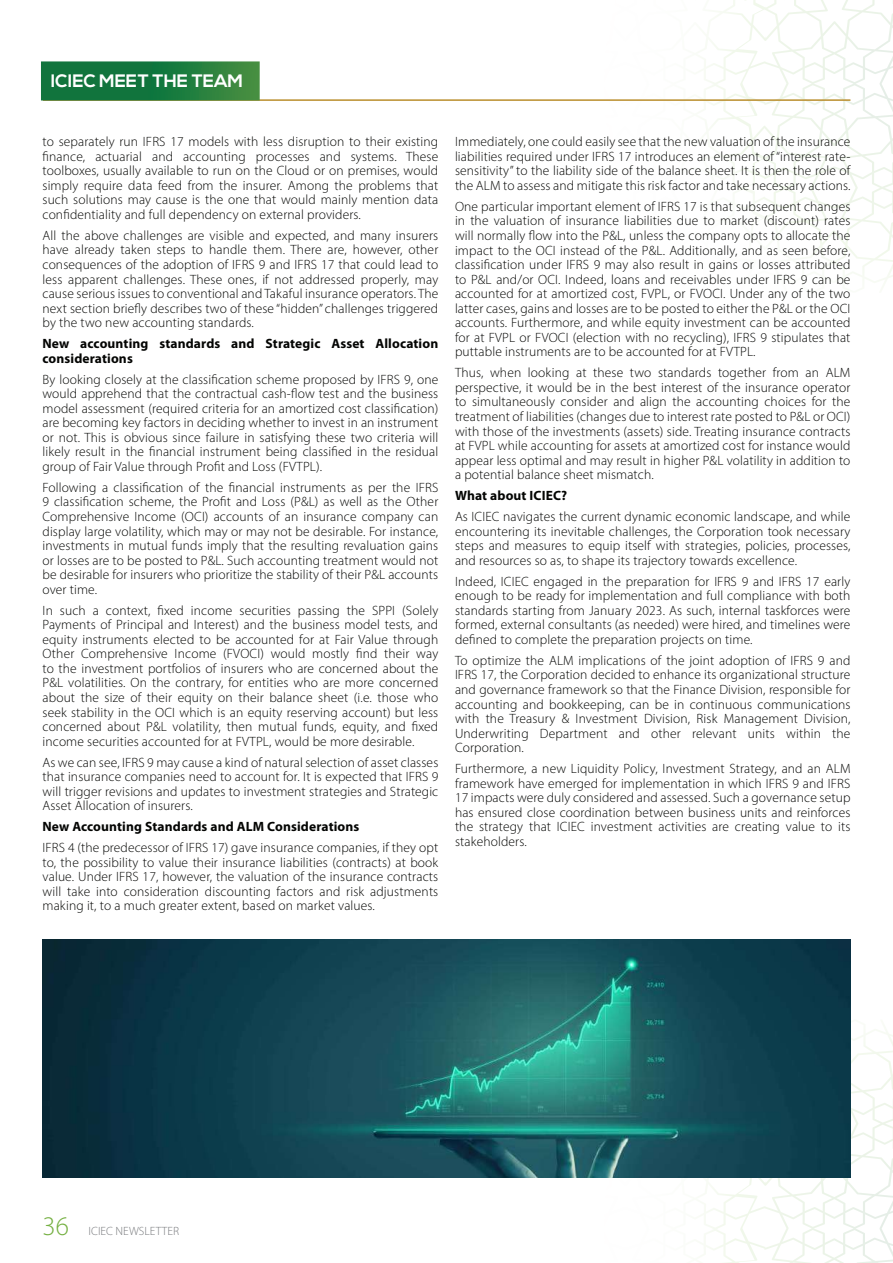
<style>
.page{position:relative;width:893px;height:1263px;background:#fff}
.page>*{position:absolute;margin:0;border:0;box-sizing:border-box;transform-origin:0 0}
.t1{font:300 27px "Myriad Pro";color:#75b042}
.t2{font:700 18px "Nexa";color:#fff}
.t3{font:300 13.5px/14.5px "Myriad Pro";letter-spacing:.01em;color:#040503;text-align:justify}
.t4{font:700 13.5px/14.5px "Myriad Pro";letter-spacing:.01em;color:#040503}
.t5{font:300 12px "Myriad Pro";color:#787a7d}
</style>
<div class="page">
<svg style="left:704px;top:0;width:189px;height:284px"></svg>
<svg style="left:704px;top:1033px;width:189px;height:230px"></svg>
<img style="left:43px;top:939px;width:807px;height:239px">
<hr style="left:43px;top:99px;width:807px;height:2px;background:#ba8e2d">
<svg style="left:41px;top:61px;width:219px;height:39px;background:#207c40"></svg>
<h2 class="t2" style="left:51px;top:70px;width:194px">ICIEC MEET THE TEAM</h2>
<p class="t3" style="left:43px;top:134px;width:397px">to separately run IFRS 17 models with less disruption to their existing finance, actuarial and accounting processes and systems. These toolboxes, usually available to run on the Cloud or on premises, would simply require data feed from the insurer. Among the problems that such solutions may cause is the one that would mainly mention data confidentiality and full dependency on external providers.</p>
<p class="t3" style="left:43px;top:228px;width:397px">All the above challenges are visible and expected, and many insurers have already taken steps to handle them. There are, however, other consequences of the adoption of IFRS 9 and IFRS 17 that could lead to less apparent challenges. These ones, if not addressed properly, may cause serious issues to conventional and Takaful insurance operators. The next section briefly describes two of these “hidden” challenges triggered by the two new accounting standards.</p>
<p class="t4" style="left:43px;top:336px;width:397px">New accounting standards and Strategic Asset Allocation considerations</p>
<p class="t3" style="left:43px;top:372px;width:397px">By looking closely at the classification scheme proposed by IFRS 9, one would apprehend that the contractual cash-flow test and the business model assessment (required criteria for an amortized cost classification) are becoming key factors in deciding whether to invest in an instrument or not. This is obvious since failure in satisfying these two criteria will likely result in the financial instrument being classified in the residual group of Fair Value through Profit and Loss (FVTPL).</p>
<p class="t3" style="left:43px;top:480px;width:397px">Following a classification of the financial instruments as per the IFRS 9 classification scheme, the Profit and Loss (P&amp;L) as well as the Other Comprehensive Income (OCI) accounts of an insurance company can display large volatility, which may or may not be desirable. For instance, investments in mutual funds imply that the resulting revaluation gains or losses are to be posted to P&amp;L. Such accounting treatment would not be desirable for insurers who prioritize the stability of their P&amp;L accounts over time.</p>
<p class="t3" style="left:43px;top:603px;width:397px">In such a context, fixed income securities passing the SPPI (Solely Payments of Principal and Interest) and the business model tests, and equity instruments elected to be accounted for at Fair Value through Other Comprehensive Income (FVOCI) would mostly find their way to the investment portfolios of insurers who are concerned about the P&amp;L volatilities. On the contrary, for entities who are more concerned about the size of their equity on their balance sheet (i.e. those who seek stability in the OCI which is an equity reserving account) but less concerned about P&amp;L volatility, then mutual funds, equity, and fixed income securities accounted for at FVTPL, would be more desirable.</p>
<p class="t3" style="left:43px;top:755px;width:397px">As we can see, IFRS 9 may cause a kind of natural selection of asset classes that insurance companies need to account for. It is expected that IFRS 9 will trigger revisions and updates to investment strategies and Strategic Asset Allocation of insurers.</p>
<p class="t4" style="left:43px;top:819px;width:318px">New Accounting Standards and ALM Considerations</p>
<p class="t3" style="left:43px;top:840px;width:397px">IFRS 4 (the predecessor of IFRS 17) gave insurance companies, if they opt to, the possibility to value their insurance liabilities (contracts) at book value. Under IFRS 17, however, the valuation of the insurance contracts will take into consideration discounting factors and risk adjustments making it, to a much greater extent, based on market values.</p>
<p class="t3" style="left:455px;top:134px;width:397px">Immediately, one could easily see that the new valuation of the insurance liabilities required under IFRS 17 introduces an element of “interest rate&shy;sensitivity” to the liability side of the balance sheet. It is then the role of the ALM to assess and mitigate this risk factor and take necessary actions.</p>
<p class="t3" style="left:455px;top:199px;width:397px">One particular important element of IFRS 17 is that subsequent changes in the valuation of insurance liabilities due to market (discount) rates will normally flow into the P&amp;L, unless the company opts to allocate the impact to the OCI instead of the P&amp;L. Additionally, and as seen before, classification under IFRS 9 may also result in gains or losses attributed to P&amp;L and/or OCI. Indeed, loans and receivables under IFRS 9 can be accounted for at amortized cost, FVPL, or FVOCI. Under any of the two latter cases, gains and losses are to be posted to either the P&amp;L or the OCI accounts. Furthermore, and while equity investment can be accounted for at FVPL or FVOCI (election with no recycling), IFRS 9 stipulates that puttable instruments are to be accounted for at FVTPL.</p>
<p class="t3" style="left:455px;top:365px;width:397px">Thus, when looking at these two standards together from an ALM perspective, it would be in the best interest of the insurance operator to simultaneously consider and align the accounting choices for the treatment of liabilities (changes due to interest rate posted to P&amp;L or OCI) with those of the investments (assets) side. Treating insurance contracts at FVPL while accounting for assets at amortized cost for instance would appear less optimal and may result in higher P&amp;L volatility in addition to a potential balance sheet mismatch.</p>
<p class="t4" style="left:455px;top:488px;width:114px">What about ICIEC?</p>
<p class="t3" style="left:455px;top:509px;width:397px">As ICIEC navigates the current dynamic economic landscape, and while encountering its inevitable challenges, the Corporation took necessary steps and measures to equip itself with strategies, policies, processes, and resources so as, to shape its trajectory towards excellence.</p>
<p class="t3" style="left:455px;top:574px;width:397px">Indeed, ICIEC engaged in the preparation for IFRS 9 and IFRS 17 early enough to be ready for implementation and full compliance with both standards starting from January 2023. As such, internal taskforces were formed, external consultants (as needed) were hired, and timelines were defined to complete the preparation projects on time.</p>
<p class="t3" style="left:455px;top:653px;width:397px">To optimize the ALM implications of the joint adoption of IFRS 9 and IFRS 17, the Corporation decided to enhance its organizational structure and governance framework so that the Finance Division, responsible for accounting and bookkeeping, can be in continuous communications with the Treasury &amp; Investment Division, Risk Management Division, Underwriting Department and other relevant units within the Corporation.</p>
<p class="t3" style="left:455px;top:761px;width:397px">Furthermore, a new Liquidity Policy, Investment Strategy, and an ALM framework have emerged for implementation in which IFRS 9 and IFRS 17 impacts were duly considered and assessed. Such a governance setup has ensured close coordination between business units and reinforces the strategy that ICIEC investment activities are creating value to its stakeholders.</p>
<h1 class="t1" style="left:43px;top:1210px;width:28px">36</h1>
<p class="t5" style="left:89px;top:1224px;width:92px">ICIEC NEWSLETTER</p>
</div>
